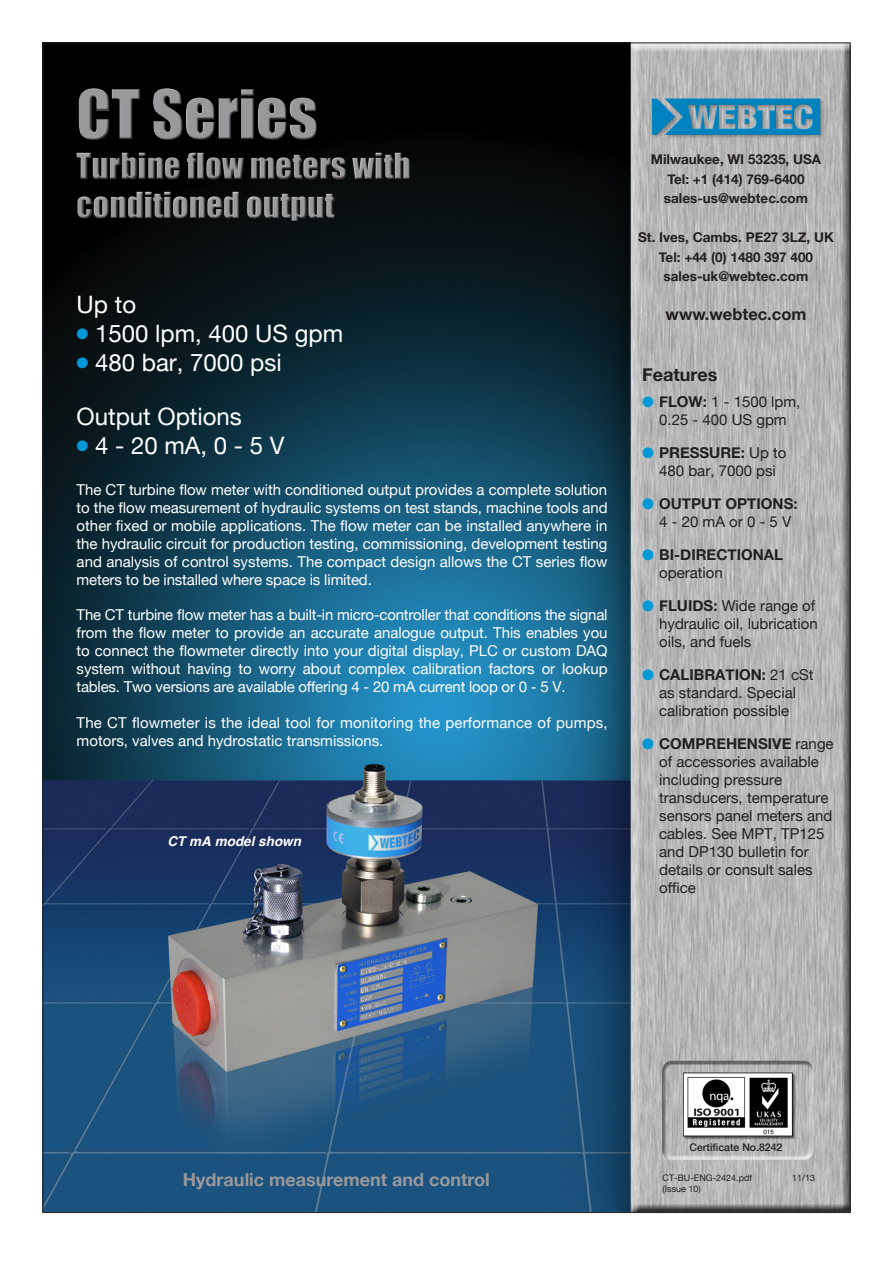
<style>
.page{position:relative;width:893px;height:1263px;background:#fff}
.page>*{position:absolute;margin:0;border:0;box-sizing:border-box;transform-origin:0 0}
.t1{font:63px "Impact";color:#99989b}
.t2{font:33px/39.6px "Impact";color:#99989b}
.t3{font:24px "Helvetica Neue";color:#fff}
.t4{font:700 18px "Helvetica Neue";color:#99989b}
.t5{font:700 18px "Helvetica Neue";color:#231f20}
.t6{font:700 16.5px "Helvetica Neue";color:#231f20}
.t7{font:15px/18px "Helvetica Neue";color:#fff;text-align:justify}
.t8{font:15px/18px "Helvetica Neue";color:#231f20}
.t9{font:700 15px/18px "Helvetica Neue";color:#231f20}
.t10{font:700 13.5px "Helvetica Neue";color:#231f20}
.t11{font:italic 700 13.5px "Helvetica";color:#fff}
.t12{font:500 10.5px "Helvetica Neue";color:#231f20}
.t13{font:9px "Helvetica Neue";color:#231f20}
.s1{color:#0099d8}
.s2{font-weight:700}
.s3{font-weight:400}
</style>
<div class="page">
<img style="left:45px;top:45px;width:803px;height:1166px">
<div style="left:75px;top:88px;width:337px;height:135px;background:#231f20;opacity:.75"></div>
<h1 class="t1" style="left:77px;top:66px;width:243px">CT Series</h1>
<h2 class="t2" style="left:77px;top:145px;width:336px">Turbine flow meters with conditioned output</h2>
<p class="t10" style="left:651px;top:147px;width:172px">Milwaukee, WI 53235, USA</p>
<p class="t10" style="left:667px;top:167px;width:139px">Tel: +1 (414) 769-6400</p>
<p class="t10" style="left:664px;top:186px;width:146px">sales-us@webtec.com</p>
<p class="t10" style="left:638px;top:225px;width:197px">St. Ives, Cambs. PE27 3LZ, UK</p>
<p class="t10" style="left:659px;top:245px;width:156px">Tel: +44 (0) 1480 397 400</p>
<p class="t10" style="left:664px;top:264px;width:146px">sales-uk@webtec.com</p>
<p class="t6" style="left:666px;top:299px;width:142px">www.webtec.com</p>
<p class="t3" style="left:77px;top:284px;width:61px">Up to</p>
<p class="t3" style="left:77px;top:313px;width:268px"><span class="s1">●</span> 1500 lpm, 400 US gpm</p>
<p class="t3" style="left:77px;top:342px;width:207px"><span class="s1">●</span> 480 bar, 7000 psi</p>
<p class="t3" style="left:77px;top:396px;width:167px">Output Options</p>
<p class="t3" style="left:77px;top:425px;width:209px"><span class="s1">●</span> 4 - 20 mA, 0 - 5 V</p>
<p class="t5" style="left:642px;top:358px;width:77px">Features</p>
<p class="t8" style="left:642px;top:391px;width:160px"><span class="s1">●</span> <span class="s2">FLOW:</span> 1 - 1500 lpm,</p>
<p class="t8" style="left:659px;top:409px;width:129px">0.25 - 400 US gpm</p>
<p class="t9" style="left:642px;top:442px;width:146px"><span class="s1">●</span> PRESSURE: <span class="s3">Up to</span></p>
<p class="t8" style="left:659px;top:460px;width:118px">480 bar, 7000 psi</p>
<p class="t9" style="left:642px;top:493px;width:157px"><span class="s1">●</span> OUTPUT OPTIONS:</p>
<p class="t8" style="left:659px;top:511px;width:134px">4 - 20 mA or 0 - 5 V</p>
<p class="t9" style="left:659px;top:544px;width:125px;text-indent:-17px"><span class="s1">●</span> BI-DIRECTIONAL <span class="s3">operation</span></p>
<p class="t8" style="left:659px;top:595px;width:160px;text-indent:-17px"><span class="s1">●</span> <span class="s2">FLUIDS:</span> Wide range of hydraulic oil, lubrication oils, and fuels</p>
<p class="t8" style="left:642px;top:664px;width:173px;text-align:center"><span class="s1">●</span> <span class="s2">CALIBRATION:</span> 21 cSt as standard. Special calibration possible</p>
<p class="t8" style="left:659px;top:733px;width:176px;text-indent:-17px"><span class="s1">●</span> <span class="s2">COMPREHENSIVE</span> range of accessories available including pressure transducers, temperature sensors panel meters and cables. See MPT, TP125 and DP130 bulletin for details or consult sales office</p>
<p class="t7" style="left:77px;top:480px;width:533px">The CT turbine flow meter with conditioned output provides a complete solution to the flow measurement of hydraulic systems on test stands, machine tools and other fixed or mobile applications. The flow meter can be installed anywhere in the hydraulic circuit for production testing, commissioning, development testing and analysis of control systems. The compact design allows the CT series flow meters to be installed where space is limited.</p>
<p class="t7" style="left:77px;top:604px;width:532px">The CT turbine flow meter has a built-in micro-controller that conditions the signal from the flow meter to provide an accurate analogue output. This enables you to connect the flowmeter directly into your digital display, PLC or custom DAQ system without having to worry about complex calibration factors or lookup tables. Two versions are available offering 4 - 20 mA current loop or 0 - 5 V.</p>
<p class="t7" style="left:77px;top:712px;width:532px">The CT flowmeter is the ideal tool for monitoring the performance of pumps, motors, valves and hydrostatic transmissions.</p>
<p class="t11" style="left:168px;top:830px;width:135px">CT mA model shown</p>
<p class="t4" style="left:183px;top:1164px;width:308px">Hydraulic measurement and control</p>
<p class="t12" style="left:689px;top:1139px;width:94px">Certificate No.8242</p>
<p class="t13" style="left:662px;top:1170px;width:91px">CT-BU-ENG-2424.pdf</p>
<p class="t13" style="left:792px;top:1170px;width:25px">11/13</p>
<p class="t13" style="left:662px;top:1181px;width:40px">(Issue 10)</p>
</div>
